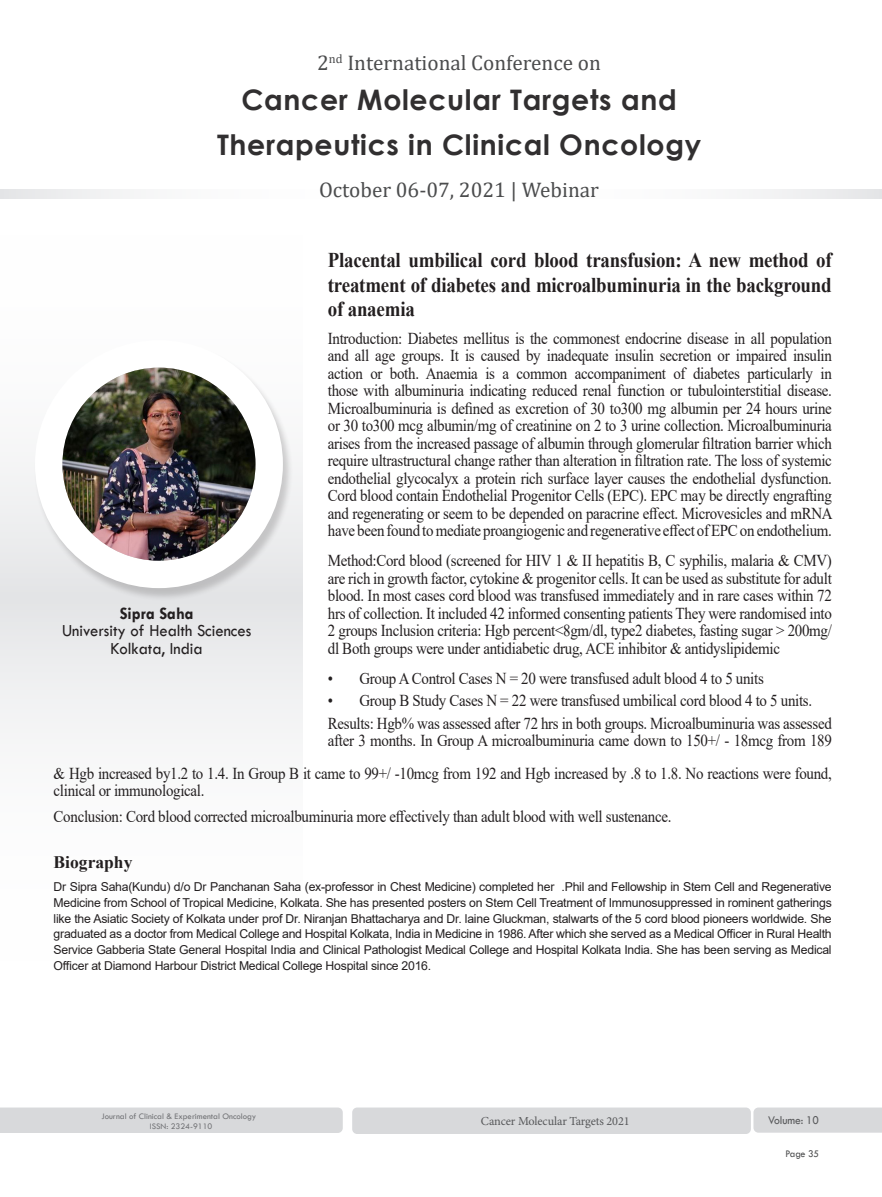
<style>
.page{position:relative;width:882px;height:1197px;background:#fff}
.page>*{position:absolute;margin:0;border:0;box-sizing:border-box;transform-origin:0 0}
.t1{font:700 28.35px/45.3px "Century Gothic";letter-spacing:.025em;color:#312f30;text-align:center}
.t2{font:21.18px "Cambria";color:#4b4c4d}
.t3{font:700 21px/24.5px "Times New Roman";letter-spacing:-.01em;color:#231f20;text-align:justify;scale:.9 1}
.Name{font:17.5px "Tw Cen";color:#231f20;scale:.95 1}
.Name-2{font:700 17.5px "Tw Cen";color:#231f20;scale:.95 1}
.Bio_Heading{font:700 17.5px "Times New Roman";color:#231f20}
.Bio_Heading-2{font:16.62px/17.5px "Times New Roman";letter-spacing:-.02em;color:#231f20;text-align:justify;scale:.9 1}
.Biography{font:12.25px/15.8px "Arial";letter-spacing:-.02em;color:#231f20;text-align:justify}
.t4{font:12.25px "Minion Pro";letter-spacing:-.01em;color:#57585a}
.t5{font:12.25px "Tw Cen";letter-spacing:-.01em;color:#57585a;scale:.95 1}
.t6{font:10.5px "Tw Cen";letter-spacing:-.02em;color:#4b4c4d;scale:.95 1}
.t7{font:8.75px/10.5px "Tw Cen";color:#717275;text-align:center}
</style>
<div class="page">
<svg style="left:0;top:189px;width:882px;height:9px"></svg>
<div style="left:0;top:597px;width:302px;height:393px;background:linear-gradient(to bottom,#e9eaeb,#fff)"></div>
<div style="left:0;top:205px;width:302px;height:392px;background:linear-gradient(to bottom,#fff,#e9eaeb)"></div>
<div style="left:0;top:1108px;width:343px;height:25px;background:#d8d9db"></div>
<div style="left:352px;top:1108px;width:399px;height:26px;background:#d8d9db;border-radius:5px"></div>
<div style="left:753px;top:1108px;width:129px;height:25px;background:#d8d9db"></div>
<div style="left:34px;top:341px;width:260px;height:260px;background:#231f20;opacity:.2"></div>
<div style="left:35px;top:340px;width:248px;height:248px;background:#fff;border-radius:50%"></div>
<img style="left:62px;top:368px;width:194px;height:193px;border-radius:97px">
<p class="t2" style="left:317px;top:50px;width:285px">2<sup>nd</sup> International Conference on</p>
<h1 class="t1" style="left:217px;top:76px;width:486px">Cancer Molecular Targets and<br>Therapeutics in Clinical Oncology</h1>
<p class="t2" style="left:319px;top:177px;width:282px">October 06-07, 2021 | Webinar</p>
<p class="Name-2" style="left:120px;top:602px;width:79px">Sipra Saha</p>
<p class="Name" style="left:62px;top:620px;width:200px">University of Health Sciences</p>
<p class="Name" style="left:111px;top:637px;width:98px">Kolkata, India</p>
<p class="t3" style="left:328px;top:248px;width:562px">Placental umbilical cord blood transfusion: A new method of treatment of diabetes and microalbuminuria in the background of anaemia</p>
<p class="Bio_Heading-2" style="left:328px;top:329px;width:562px">Introduction: Diabetes mellitus is the commonest endocrine disease in all population and all age groups. It is caused by inadequate insulin secretion or impaired insulin action or both. Anaemia is a common accompaniment of diabetes particularly in those with albuminuria indicating reduced renal function or tubulointerstitial disease.<br>Microalbuminuria is defined as excretion of 30 to300 mg albumin per 24 hours urine or 30 to300 mcg albumin/mg of creatinine on 2 to 3 urine collection. Microalbuminuria arises from the increased passage of albumin through glomerular filtration barrier which require ultrastructural change rather than alteration in filtration rate. The loss of systemic endothelial glycocalyx a protein rich surface layer causes the endothelial dysfunction.<br>Cord blood contain Endothelial Progenitor Cells (EPC). EPC may be directly engrafting and regenerating or seem to be depended on paracrine effect. Microvesicles and mRNA have been found to mediate proangiogenic and regenerative effect of EPC on endothelium.</p>
<p class="Bio_Heading-2" style="left:328px;top:551px;width:562px">Method:Cord blood (screened for HIV 1 &amp; II hepatitis B, C syphilis, malaria &amp; CMV) are rich in growth factor, cytokine &amp; progenitor cells. It can be used as substitute for adult blood. In most cases cord blood was transfused immediately and in rare cases within 72 hrs of collection. It included 42 informed consenting patients They were randomised into 2 groups Inclusion criteria: Hgb percent&lt;8gm/dl, type2 diabetes, fasting sugar &gt; 200mg/ dl Both groups were under antidiabetic drug, ACE inhibitor &amp; antidyslipidemic</p>
<p class="Bio_Heading-2" style="left:328px;top:669px;width:486px">• Group A Control Cases N = 20 were transfused adult blood 4 to 5 units</p>
<p class="Bio_Heading-2" style="left:328px;top:691px;width:540px">• Group B Study Cases N = 22 were transfused umbilical cord blood 4 to 5 units.</p>
<p class="Bio_Heading-2" style="left:328px;top:714px;width:562px">Results: Hgb% was assessed after 72 hrs in both groups. Microalbuminuria was assessed after 3 months. In Group A microalbuminuria came down to 150+/ - 18mcg from 189</p>
<p class="Bio_Heading-2" style="left:54px;top:764px;width:866px">&amp; Hgb increased by1.2 to 1.4. In Group B it came to 99+/ -10mcg from 192 and Hgb increased by .8 to 1.8. No reactions were found, clinical or immunological.</p>
<p class="Bio_Heading-2" style="left:54px;top:807px;width:688px">Conclusion: Cord blood corrected microalbuminuria more effectively than adult blood with well sustenance.</p>
<p class="Bio_Heading" style="left:54px;top:850px;width:80px">Biography</p>
<p class="Biography" style="left:54px;top:879px;width:780px">Dr Sipra Saha(Kundu) d/o Dr Panchanan Saha (ex-professor in Chest Medicine) completed her .Phil and Fellowship in Stem Cell and Regenerative Medicine from School of Tropical Medicine, Kolkata. She has presented posters on Stem Cell Treatment of Immunosuppressed in rominent gatherings like the Asiatic Society of Kolkata under prof Dr. Niranjan Bhattacharya and Dr. laine Gluckman, stalwarts of the 5 cord blood pioneers worldwide. She graduated as a doctor from Medical College and Hospital Kolkata, India in Medicine in 1986. After which she served as a Medical Officer in Rural Health Service Gabberia State General Hospital India and Clinical Pathologist Medical College and Hospital Kolkata India. She has been serving as Medical Officer at Diamond Harbour District Medical College Hospital since 2016.</p>
<p class="t7" style="left:101px;top:1111px;width:156px">Journal of Clinical &amp; Experimental Oncology<br>ISSN: 2324-9110</p>
<p class="t4" style="left:481px;top:1113px;width:150px">Cancer Molecular Targets 2021</p>
<p class="t5" style="left:768px;top:1113px;width:55px">Volume: 10</p>
<p class="t6" style="left:786px;top:1147px;width:37px">Page 35</p>
</div>
